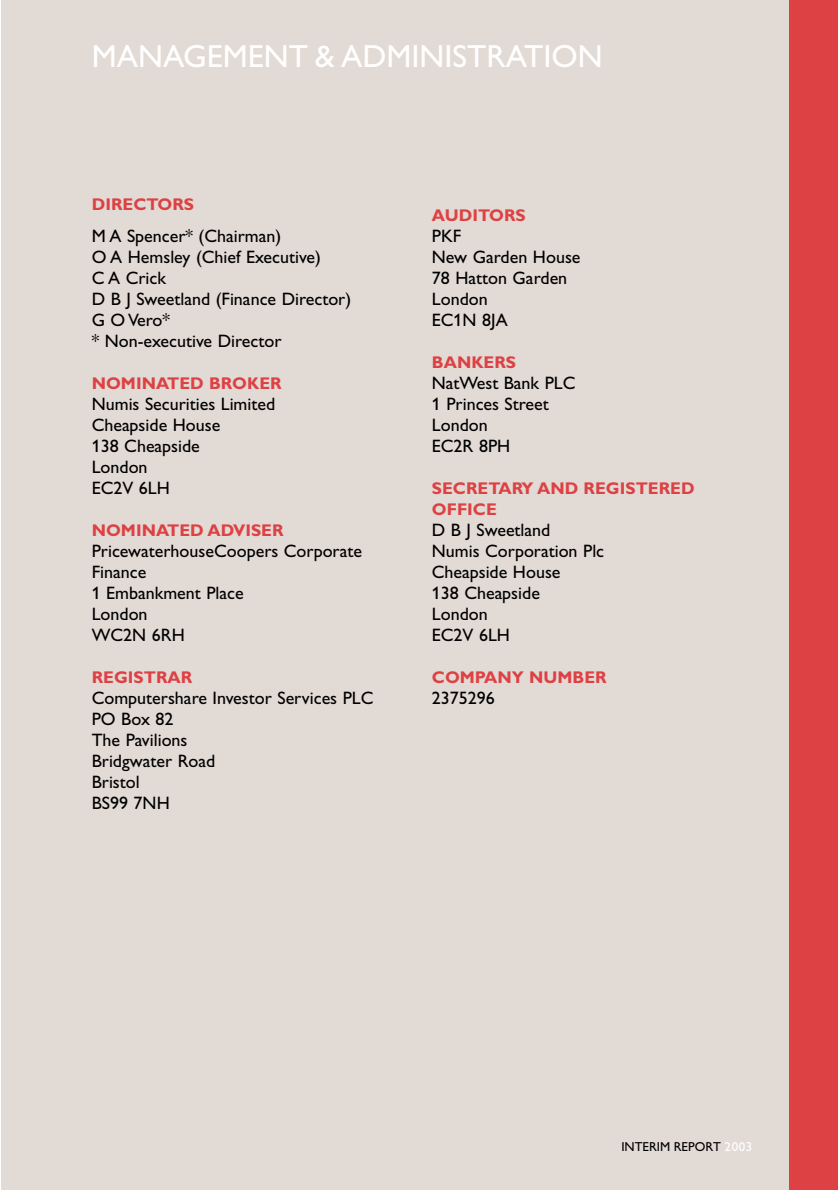
<style>
.page{position:relative;width:838px;height:1190px;background:#fff}
.page>*{position:absolute;margin:0;border:0;box-sizing:border-box;transform-origin:0 0}
.t1{font:32px "Gill Alt One";color:#fff}
.t2{font:18px/21px "Gill Alt One";color:#000}
.t3{font:700 17px/21px "Gill Alt One";color:#dd4144}
.t4{font:13px "M Gill Sans";color:#000}
.s1{color:#fff}
</style>
<div class="page">
<div style="left:1px;top:0;width:788px;height:1190px;background:#e2dad5"></div>
<div style="left:789px;top:0;width:49px;height:1190px;background:#dd4144"></div>
<h1 class="t1" style="left:92px;top:44px;width:512px">MANAGEMENT &amp; ADMINISTRATION</h1>
<p class="t3" style="left:92px;top:195px;width:104px">DIRECTORS</p>
<p class="t2" style="left:92px;top:227px;width:261px">M A Spencer* (Chairman)<br>O A Hemsley (Chief Executive)<br>C A Crick<br>D B J Sweetland (Finance Director)<br>G O Vero*<br>* Non-executive Director</p>
<p class="t3" style="left:92px;top:374px;width:191px">NOMINATED BROKER</p>
<p class="t2" style="left:92px;top:395px;width:185px">Numis Securities Limited<br>Cheapside House<br>138 Cheapside<br>London<br>EC2V 6LH</p>
<p class="t3" style="left:92px;top:521px;width:193px">NOMINATED ADVISER</p>
<p class="t2" style="left:92px;top:542px;width:272px">PricewaterhouseCoopers Corporate<br>Finance<br>1 Embankment Place<br>London<br>WC2N 6RH</p>
<p class="t3" style="left:92px;top:668px;width:102px">REGISTRAR</p>
<p class="t2" style="left:92px;top:689px;width:283px">Computershare Investor Services PLC<br>PO Box 82<br>The Pavilions<br>Bridgwater Road<br>Bristol<br>BS99 7NH</p>
<p class="t3" style="left:432px;top:206px;width:95px">AUDITORS</p>
<p class="t2" style="left:432px;top:227px;width:150px">PKF<br>New Garden House<br>78 Hatton Garden<br>London<br>EC1N 8JA</p>
<p class="t3" style="left:432px;top:353px;width:86px">BANKERS</p>
<p class="t2" style="left:432px;top:374px;width:145px">NatWest Bank PLC<br>1 Princes Street<br>London<br>EC2R 8PH</p>
<p class="t3" style="left:432px;top:479px;width:264px">SECRETARY AND REGISTERED<br>OFFICE</p>
<p class="t2" style="left:432px;top:521px;width:174px">D B J Sweetland<br>Numis Corporation Plc<br>Cheapside House<br>138 Cheapside<br>London<br>EC2V 6LH</p>
<p class="t3" style="left:432px;top:668px;width:176px">COMPANY NUMBER</p>
<p class="t2" style="left:432px;top:689px;width:64px">2375296</p>
<p class="t4" style="left:621px;top:1141px;width:133px">INTERIM REPORT <span class="s1">2003</span></p>
</div>
